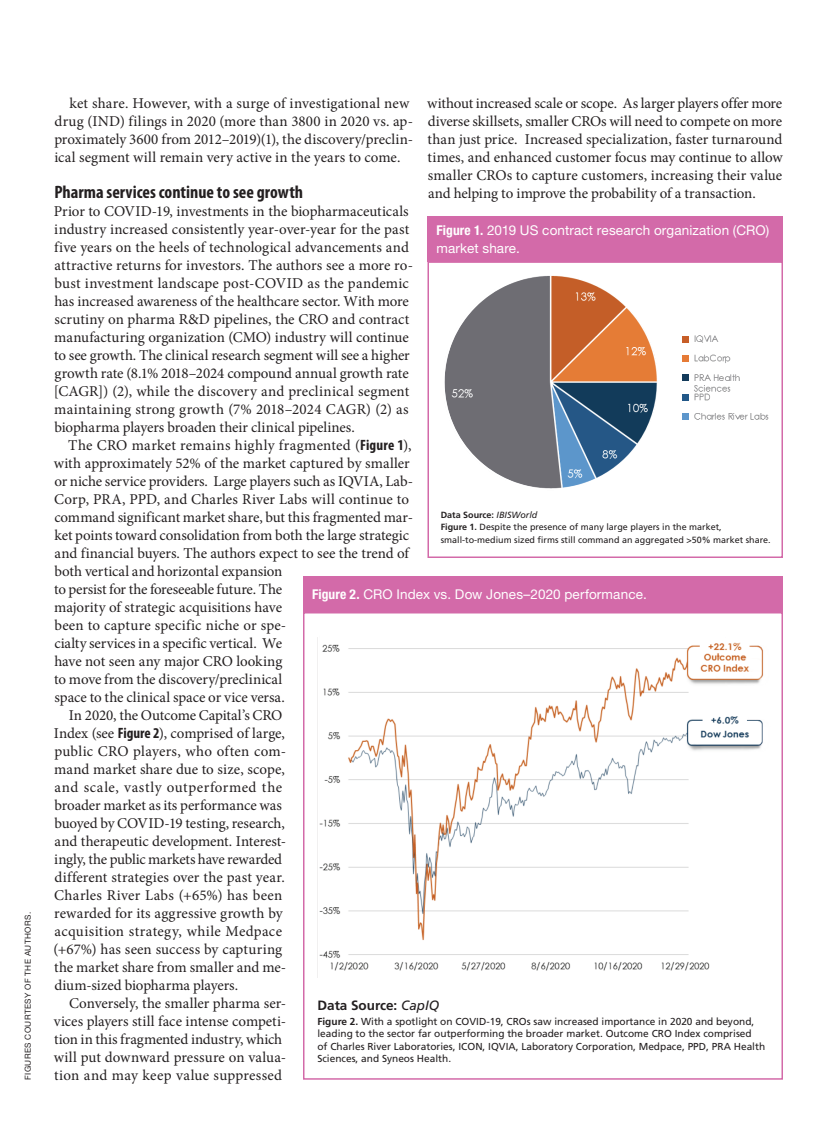
<style>
.page{position:relative;width:837px;height:1134px;background:#fff}
.page>*{position:absolute;margin:0;border:0;box-sizing:border-box;transform-origin:0 0}
.t1{font:700 condensed 18px "Myriad Pro";color:#231f20}
.t2{font:15px/18px "Minion Pro";color:#231f20}
.t3{font:15px "Minion Pro";letter-spacing:.025em;color:#231f20}
.t4{font:15px "Minion Pro";letter-spacing:.035em;color:#231f20}
.t5{font:15px "Minion Pro";letter-spacing:.02em;color:#231f20}
.t6{font:italic 13.65px "Mongolian Baiti";color:#040503}
.t7{font:13.5px/18px "Helvetica Neue LT Std";letter-spacing:.01em;color:#fff}
.t8{font:700 13.5px "Frutiger LT Std";color:#231f20}
.t9{font:italic 13.05px "Mongolian Baiti";color:#ee1f23}
.t10{font:italic 12.45px "Mongolian Baiti";color:#040503}
.t11{font:10.05px/12.1px "Frutiger LT Std";color:#231f20}
.t12{font:9px/12.3px "Frutiger LT Std";color:#231f20}
.t13{font:8.25px "Helvetica Neue LT Std";letter-spacing:.045em;color:#231f20}
.s1{font-family:"Myriad Pro";font-weight:700;font-stretch:condensed}
.s2{font-weight:700;font-stretch:condensed}
.s3{font-weight:700}
.s4{font-style:italic}
.s5{color:#832890}
.s6{font-weight:400;font-style:italic}
</style>
<div class="page">
<img style="left:445px;top:276px;width:212px;height:212px">
<div style="left:683px;top:336px;width:6px;height:7px;background:#c75e28"></div>
<div style="left:683px;top:355px;width:6px;height:7px;background:#e67b36"></div>
<div style="left:683px;top:374px;width:6px;height:7px;background:#133b5b"></div>
<div style="left:683px;top:394px;width:6px;height:7px;background:#225888"></div>
<svg style="left:683px;top:414px;width:6px;height:6px"></svg>
<img style="left:694px;top:335px;width:75px;height:85px">
<div style="left:428px;top:261px;width:355px;height:297px;border:2px solid #d36aa9"></div>
<div style="left:428px;top:216px;width:355px;height:46px;background:#d36aa9"></div>
<img style="left:317px;top:637px;width:447px;height:341px">
<div style="left:303px;top:612px;width:480px;height:468px;border:2px solid #d36aa9"></div>
<div style="left:303px;top:576px;width:480px;height:36px;background:#d36aa9"></div>
<p class="t13" style="left:23px;top:1080px;width:169px;rotate:-90deg">FIGURES COURTESY OF THE AUTHORS.</p>
<p class="t2" style="left:54px;top:94px;width:360px;text-indent:15px">ket share. However, with a surge of investigational new drug (IND) filings in 2020 (more than 3800 in 2020 vs. ap&shy;proximately 3600 from 2012–2019)(1), the discovery/preclin&shy;ical segment will remain very active in the years to come.</p>
<p class="t1" style="left:54px;top:182px;width:250px">Pharma services continue to see growth</p>
<p class="t2" style="left:54px;top:202px;width:361px">Prior to COVID-19, investments in the biopharmaceuticals industry increased consistently year-over-year for the past five years on the heels of technological advancements and attractive returns for investors. The authors see a more ro&shy;bust investment landscape post-COVID as the pandemic has increased awareness of the healthcare sector. With more scrutiny on pharma R&amp;D pipelines, the CRO and contract manufacturing organization (CMO) industry will continue to see growth. The clinical research segment will see a higher growth rate (8.1% 2018–2024 compound annual growth rate [CAGR]) (2), while the discovery and preclinical segment maintaining strong growth (7% 2018–2024 CAGR) (2) as biopharma players broaden their clinical pipelines.</p>
<p class="t2" style="left:68px;top:436px;width:345px">The CRO market remains highly fragmented (<span class="s1">Figure 1</span>),</p>
<p class="t2" style="left:54px;top:454px;width:358px">with approximately 52% of the market captured by smaller</p>
<p class="t2" style="left:54px;top:472px;width:360px">or niche service providers. Large players such as IQVIA, Lab-</p>
<p class="t2" style="left:54px;top:490px;width:356px">Corp, PRA, PPD, and Charles River Labs will continue to</p>
<p class="t2" style="left:54px;top:508px;width:360px">command significant market share, but this fragmented mar-</p>
<p class="t2" style="left:54px;top:526px;width:356px">ket points toward consolidation from both the large strategic</p>
<p class="t2" style="left:55px;top:544px;width:356px">and financial buyers. The authors expect to see the trend of</p>
<p class="t2" style="left:55px;top:562px;width:229px">both vertical and horizontal expansion</p>
<p class="t2" style="left:54px;top:580px;width:229px">to persist for the foreseeable future. The</p>
<p class="t2" style="left:54px;top:598px;width:229px">majority of strategic acquisitions have</p>
<p class="t2" style="left:55px;top:616px;width:233px">been to capture specific niche or spe-</p>
<p class="t2" style="left:54px;top:634px;width:229px">cialty services in a specific vertical. We</p>
<p class="t2" style="left:54px;top:652px;width:230px">have not seen any major CRO looking</p>
<p class="t2" style="left:54px;top:670px;width:230px">to move from the discovery/preclinical</p>
<p class="t2" style="left:55px;top:688px;width:232px">space to the clinical space or vice versa.</p>
<p class="t2" style="left:69px;top:706px;width:215px">In 2020, the Outcome Capital’s CRO</p>
<p class="t2" style="left:54px;top:724px;width:233px">Index (see <span class="s1">Figure 2</span>), comprised of large,</p>
<p class="t2" style="left:54px;top:742px;width:233px">public CRO players, who often com-</p>
<p class="t2" style="left:54px;top:760px;width:232px">mand market share due to size, scope,</p>
<p class="t4" style="left:55px;top:777px;width:229px">and scale, vastly outperformed the</p>
<p class="t2" style="left:55px;top:796px;width:229px">broader market as its performance was</p>
<p class="t2" style="left:55px;top:814px;width:232px">buoyed by COVID-19 testing, research,</p>
<p class="t2" style="left:55px;top:832px;width:233px">and therapeutic development. Interest-</p>
<p class="t2" style="left:54px;top:850px;width:229px">ingly, the public markets have rewarded</p>
<p class="t2" style="left:54px;top:868px;width:232px">different strategies over the past year.</p>
<p class="t5" style="left:54px;top:885px;width:230px">Charles River Labs (+65%) has been</p>
<p class="t2" style="left:54px;top:904px;width:230px">rewarded for its aggressive growth by</p>
<p class="t3" style="left:55px;top:921px;width:229px">acquisition strategy, while Medpace</p>
<p class="t2" style="left:54px;top:940px;width:230px">(+67%) has seen success by capturing</p>
<p class="t2" style="left:54px;top:958px;width:234px">the market share from smaller and me-</p>
<p class="t2" style="left:54px;top:976px;width:185px">dium-sized biopharma players.</p>
<p class="t2" style="left:69px;top:994px;width:219px">Conversely, the smaller pharma ser-</p>
<p class="t2" style="left:54px;top:1012px;width:234px">vices players still face intense competi-</p>
<p class="t2" style="left:54px;top:1030px;width:230px">tion in this fragmented industry, which</p>
<p class="t2" style="left:54px;top:1048px;width:234px">will put downward pressure on valua-</p>
<p class="t2" style="left:54px;top:1066px;width:230px">tion and may keep value suppressed</p>
<p class="t2" style="left:427px;top:94px;width:357px;text-align:justify">without increased scale or scope. As larger players offer more diverse skillsets, smaller CROs will need to compete on more than just price. Increased specialization, faster turnaround times, and enhanced customer focus may continue to allow smaller CROs to capture customers, increasing their value and helping to improve the probability of a transaction.</p>
<p class="t7" style="left:437px;top:221px;width:334px"><span class="s2">Figure 1.</span> 2019 US contract research organization (CRO) market share.</p>
<p class="t12" style="left:441px;top:509px;width:331px"><span class="s3">Data Source:</span> <span class="s4">IBISWorld<br></span><span class="s3">Figure 1.</span> Despite the presence of many large players in the market, small-to-medium sized firms still command an aggregated &gt;50% market share.</p>
<p class="t9" style="left:420px;top:512px;width:134px"><span class="s5">"#$#!</span>%&amp;'()*+!,-,%.&amp;(/0</p>
<p class="t9" style="left:422px;top:512px;width:134px"><span class="s5">"#$#!</span>%&amp;'()*+!,-,%.&amp;(/0</p>
<p class="t7" style="left:312px;top:585px;width:336px"><span class="s2">Figure 2.</span> CRO Index vs. Dow Jones–2020 performance.</p>
<p class="t8" style="left:317px;top:997px;width:123px">Data Source: <span class="s6">CapIQ</span></p>
<p class="t11" style="left:317px;top:1016px;width:449px"><span class="s3">Figure 2.</span> With a spotlight on COVID-19, CROs saw increased importance in 2020 and beyond, leading to the sector far outperforming the broader market. Outcome CRO Index comprised<br>of Charles River Laboratories, ICON, IQVIA, Laboratory Corporation, Medpace, PPD, PRA Health Sciences, and Syneos Health.</p>
<p class="t10" style="left:319px;top:1008px;width:107px"><span class="s5">"#$#!</span>%&amp;'()*+!1#2 ,3</p>
<p class="t6" style="left:319px;top:1037px;width:524px">!"#$%&amp;'A)'B"-.'4'+, 1-6"#.-'1/'CDEF*8'CGD+'+4H'"/0%&amp;4+&amp;:'"3, 1%-4/0&amp;'"/'A&gt;A&gt;'4/:'I&amp;51/:8'6&amp;</p>
</div>
